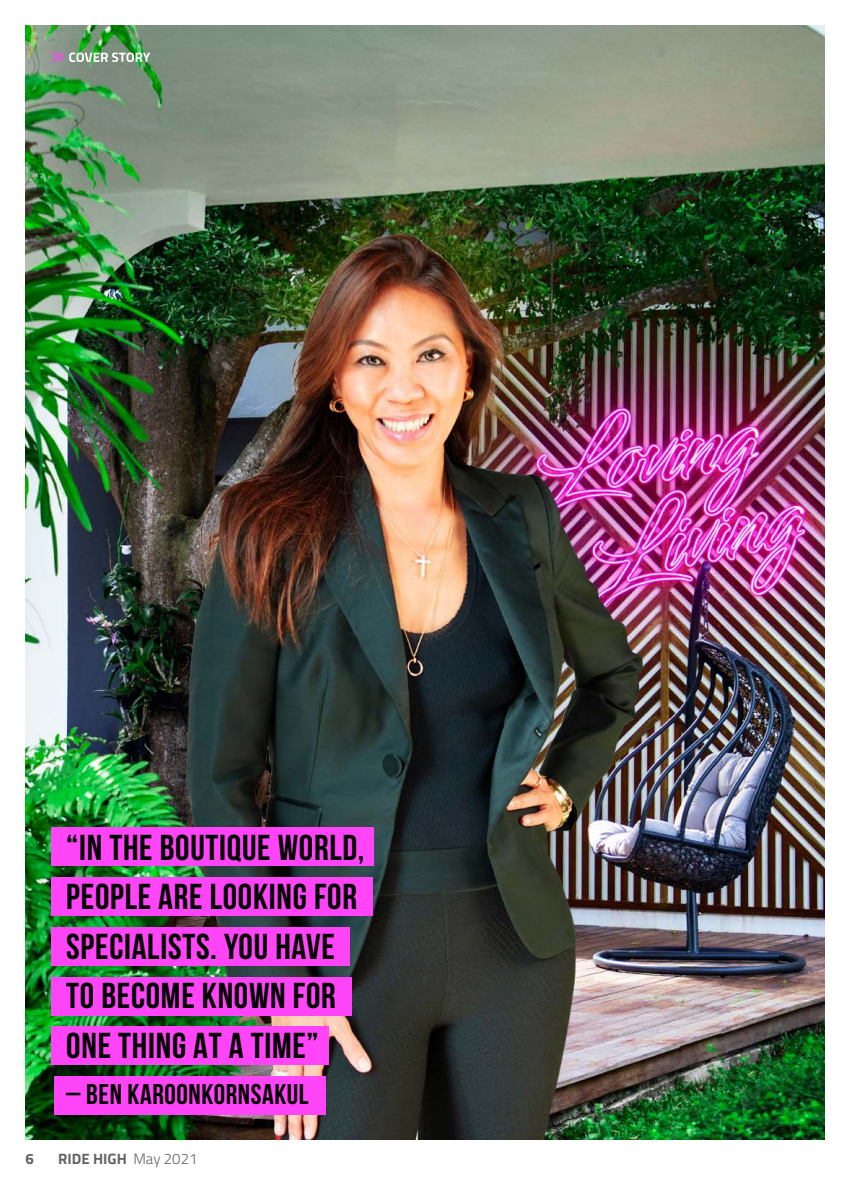
<style>
.page{position:relative;width:851px;height:1191px;background:#fff}
.page>*{position:absolute;margin:0;border:0;box-sizing:border-box;transform-origin:0 0}
.t1{font:700 36px/49.5px "Bebas Neue";letter-spacing:.02em;color:#000}
.t2{font:700 28.5px "Bebas Neue";letter-spacing:.02em;color:#000}
.t3{font:700 15px "Cairo";color:#646363}
.s1{font-weight:300}
</style>
<div class="page">
<img style="left:26px;top:26px;width:798px;height:1114px">
<svg style="left:51px;top:51px;width:99px;height:12px"></svg>
<img style="left:115px;top:176px;width:614px;height:964px">
<div style="left:51px;top:927px;width:299px;height:38px;background:#ff45f7"></div>
<div style="left:51px;top:1026px;width:277px;height:39px;background:#ff45f7"></div>
<div style="left:54px;top:1076px;width:272px;height:38px;background:#ff45f7"></div>
<div style="left:51px;top:878px;width:321px;height:38px;background:#ff45f7"></div>
<div style="left:51px;top:827px;width:323px;height:38px;background:#ff45f7"></div>
<div style="left:51px;top:977px;width:300px;height:38px;background:#ff45f7"></div>
<p class="t1" style="left:66px;top:822px;width:300px">“IN THE BOUTIQUE WORLD,<br>PEOPLE ARE LOOKING FOR<br>SPECIALISTS. YOU HAVE<br>TO BECOME KNOWN FOR<br>ONE THING AT A TIME”</p>
<p class="t2" style="left:66px;top:1079px;width:244px">– BEN KAROONKORNSAKUL</p>
<p class="t3" style="left:26px;top:1146px;width:10px">6</p>
<p class="t3" style="left:58px;top:1146px;width:141px">RIDE HIGH <span class="s1">May 2021</span></p>
</div>
